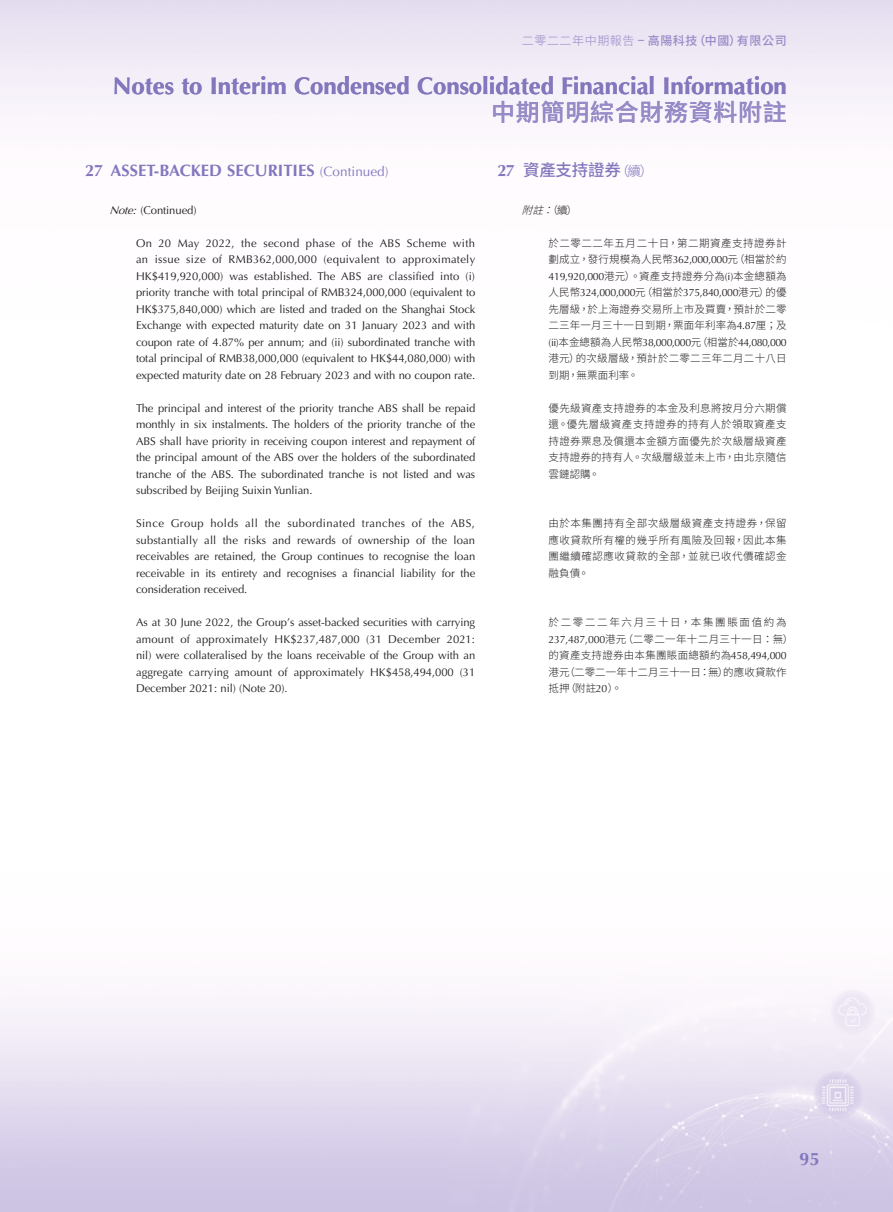
<style>
.page{position:relative;width:893px;height:1212px;background:#fff}
.page>*{position:absolute;margin:0;border:0;box-sizing:border-box;transform-origin:0 0}
.t1{font:700 24px "Optima LT Std";color:#8377bd}
.t2{font:500 24px "Source Han Sans TC";letter-spacing:.03em;color:#968ac7}
.t3{font:700 18px "Optima LT Std";color:#8377bd}
.Heading_1{font:700 16.5px "Optima LT Std";letter-spacing:.005em;color:#8377bd}
.C_Heading_1{font:500 16.5px "Source Han Sans TC";letter-spacing:-.01em;color:#8377bd}
.t4{font:500 12px "Source Han Sans TC";letter-spacing:.05em;color:#968ac7}
.Notes{font:11.25px/16.5px "Optima LT Std";letter-spacing:-.005em;color:#231f20;text-align:justify}
.C_Notes{font:300 10.5px/16.5px "Source Han Sans TC";letter-spacing:.025em;color:#231f20;text-align:justify}
.C_Notes-2{font:italic 300 10.5px "Source Han Sans TC";color:#231f20}
.s1{font-weight:300}
.s2{font-family:"Optima LT Std";font-weight:700}
.s3{font-weight:400;font-size:13.5px}
.s4{font-style:italic}
.s5{font-weight:300;font-size:13.5px}
.s6{font-style:normal}
.s7{font-family:"Optima LT Std";font-weight:400}
</style>
<div class="page">
<p class="t4" style="left:522px;top:33px;width:266px"><span class="s1">二零二二年中期報告</span> <span class="s2">–</span> 高陽科技（中國）有限公司</p>
<h1 class="t1" style="left:113px;top:72px;width:675px">Notes to Interim Condensed Consolidated Financial Information</h1>
<h1 class="t2" style="left:491px;top:99px;width:297px">中期簡明綜合財務資料附註</h1>
<p class="Heading_1" style="left:85px;top:161px;width:305px">27 ASSET-BACKED SECURITIES <span class="s3">(Continued)</span></p>
<p class="Notes" style="left:109px;top:202px;width:89px"><span class="s4">Note:</span> (Continued)</p>
<p class="Notes" style="left:136px;top:235px;width:341px">On 20 May 2022, the second phase of the ABS Scheme with an issue size of RMB362,000,000 (equivalent to approximately HK$419,920,000) was established. The ABS are classified into (i) priority tranche with total principal of RMB324,000,000 (equivalent to HK$375,840,000) which are listed and traded on the Shanghai Stock Exchange with expected maturity date on 31 January 2023 and with coupon rate of 4.87% per annum; and (ii) subordinated tranche with total principal of RMB38,000,000 (equivalent to HK$44,080,000) with expected maturity date on 28 February 2023 and with no coupon rate.</p>
<p class="Notes" style="left:136px;top:400px;width:341px">The principal and interest of the priority tranche ABS shall be repaid monthly in six instalments. The holders of the priority tranche of the ABS shall have priority in receiving coupon interest and repayment of the principal amount of the ABS over the holders of the subordinated tranche of the ABS. The subordinated tranche is not listed and was subscribed by Beijing Suixin Yunlian.</p>
<p class="Notes" style="left:136px;top:515px;width:341px">Since Group holds all the subordinated tranches of the ABS, substantially all the risks and rewards of ownership of the loan receivables are retained, the Group continues to recognise the loan receivable in its entirety and recognises a financial liability for the consideration received.</p>
<p class="Notes" style="left:136px;top:614px;width:341px">As at 30 June 2022, the Group’s asset-backed securities with carrying amount of approximately HK$237,487,000 (31 December 2021: nil) were collateralised by the loans receivable of the Group with an aggregate carrying amount of approximately HK$458,494,000 (31<br>December 2021: nil) (Note 20).</p>
<p class="C_Heading_1" style="left:497px;top:161px;width:157px"><span class="s2">27</span> 資產支持證券<span class="s5">（續）</span></p>
<p class="C_Notes-2" style="left:522px;top:204px;width:57px">附註：<span class="s6">（續）</span></p>
<p class="C_Notes" style="left:549px;top:235px;width:240px">於二零二二年五月二十日，第二期資產支持證券計劃成立，發行規模為人民幣<span class="s7">362,000,000</span>元（相當於約<span class="s7">419,920,000</span>港元）。資產支持證券分為<span class="s7">(i)</span>本金總額為人民幣<span class="s7">324,000,000</span>元（相當於<span class="s7">375,840,000</span>港元）的優先層級，於上海證券交易所上市及買賣，預計於二零二三年一月三十一日到期，票面年利率為<span class="s7">4.87</span>厘；及<span class="s7">(ii)</span>本金總額為人民幣<span class="s7">38,000,000</span>元（相當於<span class="s7">44,080,000</span>港元）的次級層級，預計於二零二三年二月二十八日到期，無票面利率。</p>
<p class="C_Notes" style="left:549px;top:400px;width:240px">優先級資產支持證券的本金及利息將按月分六期償還。優先層級資產支持證券的持有人於領取資產支持證券票息及償還本金額方面優先於次級層級資產支持證券的持有人。次級層級並未上市，由北京隨信雲鏈認購。</p>
<p class="C_Notes" style="left:549px;top:515px;width:240px">由於本集團持有全部次級層級資產支持證券，保留應收貸款所有權的幾乎所有風險及回報，因此本集團繼續確認應收貸款的全部，並就已收代價確認金融負債。</p>
<p class="C_Notes" style="left:549px;top:614px;width:246px;text-align:left">於二零二二年六月三十日，本集團賬面值約為<br><span class="s7">237,487,000</span>港元（二零二一年十二月三十一日：無）的資產支持證券由本集團賬面總額約為<span class="s7">458,494,000</span>港元（二零二一年十二月三十一日：無）的應收貸款作抵押（附註<span class="s7">20</span>）。</p>
<h2 class="t3" style="left:799px;top:1148px;width:22px">95</h2>
</div>
